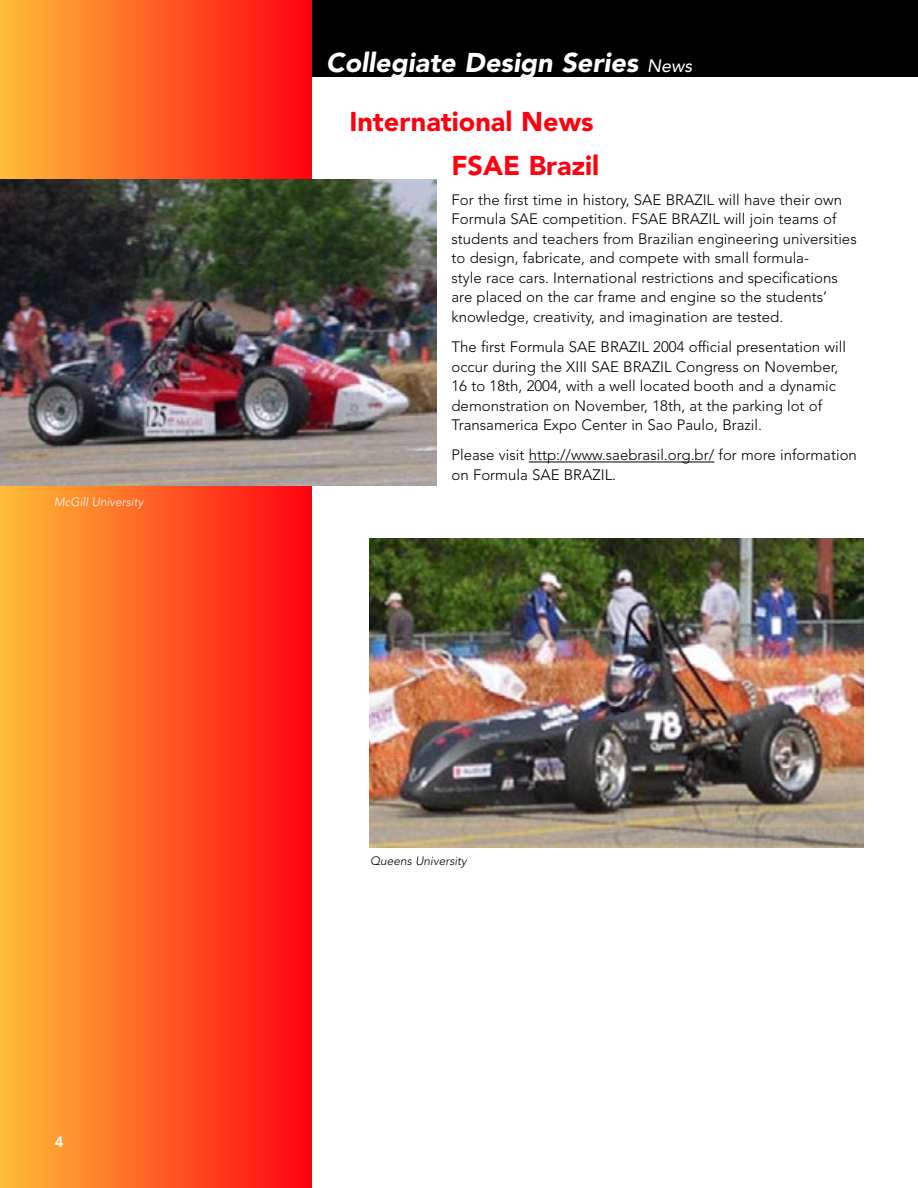
<style>
.page{position:relative;width:918px;height:1188px;background:#fff}
.page>*{position:absolute;margin:0;border:0;box-sizing:border-box;transform-origin:0 0}
.t1{font:900 27px "Avenir";color:#ff000f}
.t2{font:italic 900 27px "Avenir";color:#fff}
.body{font:300 15px/19.5px "Avenir";color:#000}
.t3{font:800 15px "Avenir";color:#fff}
.t4{font:italic 300 12px "Avenir";color:#fff}
.t5{font:italic 300 12px "Avenir";color:#000}
.s1{font-weight:400;font-size:18px}
</style>
<div class="page">
<div style="left:7px;top:0;width:911px;height:77px;background:#000"></div>
<div style="left:0;top:0;width:312px;height:1188px;background:linear-gradient(to right,#febe38,#ff0110)"></div>
<hr style="left:529px;top:462px;width:185px;height:1px;background:#000">
<img style="left:369px;top:539px;width:495px;height:309px">
<img style="left:0;top:179px;width:436px;height:307px">
<p class="t4" style="left:54px;top:495px;width:91px">McGill University</p>
<p class="t3" style="left:55px;top:1133px;width:10px">4</p>
<p class="t2" style="left:326px;top:46px;width:367px">Collegiate Design Series <span class="s1">News</span></p>
<p class="t1" style="left:350px;top:105px;width:246px">International News</p>
<p class="t1" style="left:452px;top:149px;width:149px">FSAE Brazil</p>
<p class="body" style="left:452px;top:190px;width:407px">For the first time in history, SAE BRAZIL will have their own Formula SAE competition. FSAE BRAZIL will join teams of students and teachers from Brazilian engineering universities to design, fabricate, and compete with small formula-<br>style race cars. International restrictions and specifications are placed on the car frame and engine so the students’ knowledge, creativity, and imagination are tested.</p>
<p class="body" style="left:452px;top:337px;width:396px">The first Formula SAE BRAZIL 2004 official presentation will occur during the XIII SAE BRAZIL Congress on November, 16 to 18th, 2004, with a well located booth and a dynamic demonstration on November, 18th, at the parking lot of Transamerica Expo Center in Sao Paulo, Brazil.</p>
<p class="body" style="left:452px;top:446px;width:407px">Please visit http://www.saebrasil.org.br/ for more information on Formula SAE BRAZIL.</p>
<p class="t5" style="left:370px;top:854px;width:98px">Queens University</p>
</div>
